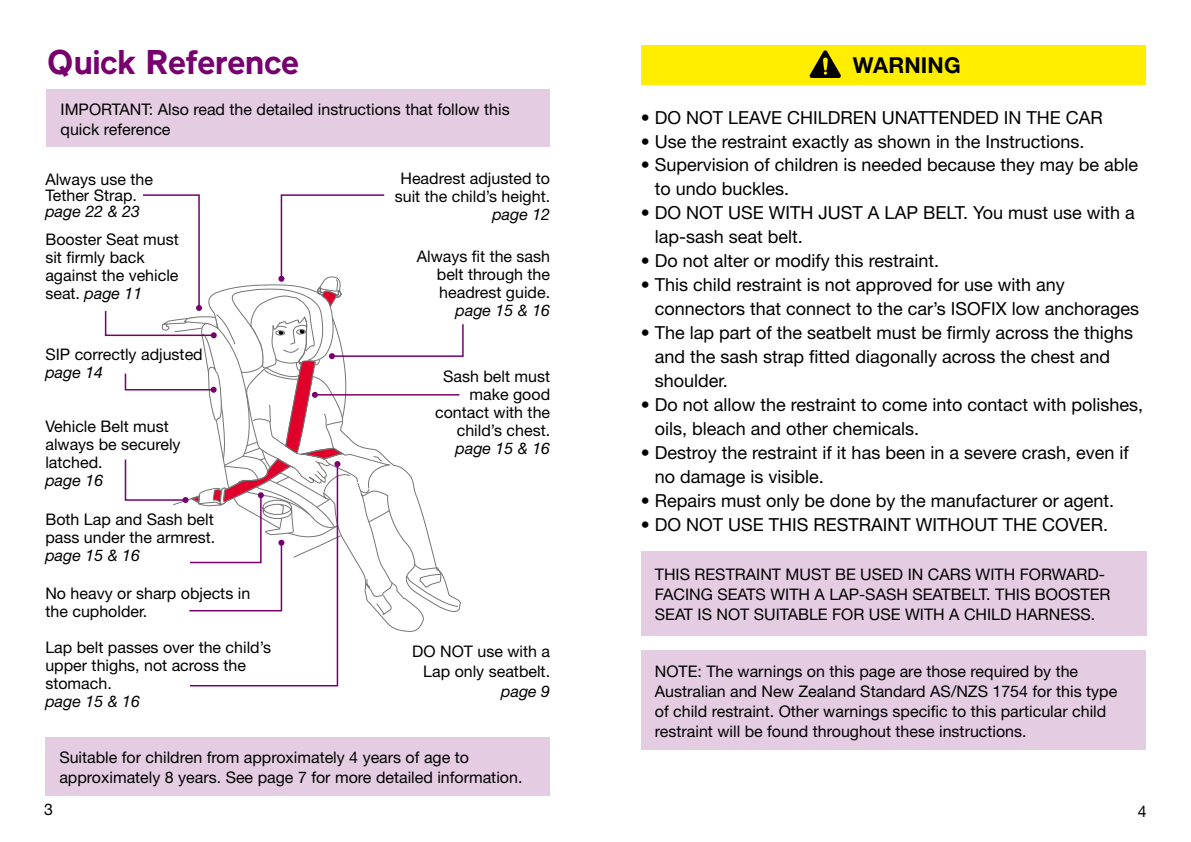
<style>
.page{position:relative;width:1191px;height:842px;background:#fff}
.page>*{position:absolute;margin:0;border:0;box-sizing:border-box;transform-origin:0 0}
.t1{font:700 36px "Transport DOT";letter-spacing:-.03em;color:#77006e}
.t2{font:700 22px "Helvetica Neue LT Std";letter-spacing:.005em;color:#000}
.t3{font:18px/24px "Helvetica Neue LT Std";color:#000}
.t4{font:16px/18px "Helvetica Neue LT Std";color:#000}
.t5{font:italic 16px "Helvetica Neue LT Std";color:#000}
.s1{font-style:italic}
</style>
<div class="page">
<div style="left:641px;top:45px;width:504px;height:40px;background:#fe0"></div>
<svg style="left:809px;top:50px;width:32px;height:28px"></svg>
<div style="left:641px;top:551px;width:505px;height:85px;background:#e4cce2"></div>
<div style="left:641px;top:650px;width:504px;height:99px;background:#e4cce2"></div>
<div style="left:45px;top:737px;width:505px;height:59px;background:#e4cce2"></div>
<svg style="left:104px;top:194px;width:360px;height:493px"></svg>
<div style="left:47px;top:89px;width:503px;height:58px;background:#e4cce2"></div>
<h1 class="t1" style="left:47px;top:42px;width:255px">Quick Reference</h1>
<p class="t4" style="left:61px;top:99px;width:450px;line-height:20px">IMPORTANT: Also read the detailed instructions that follow this quick reference</p>
<p class="t4" style="left:45px;top:171px;width:109px;line-height:16px">Always use the<br>Tether Strap.</p>
<p class="t5" style="left:45px;top:202px;width:96px">page 22 &amp; 23</p>
<p class="t4" style="left:45px;top:230px;width:135px">Booster Seat must sit firmly back against the vehicle seat. <span class="s1">page 11</span></p>
<p class="t4" style="left:45px;top:345px;width:159px">SIP correctly adjusted</p>
<p class="t5" style="left:45px;top:363px;width:59px">page 14</p>
<p class="t4" style="left:45px;top:417px;width:137px">Vehicle Belt must always be securely latched.</p>
<p class="t5" style="left:45px;top:470px;width:59px">page 16</p>
<p class="t4" style="left:45px;top:511px;width:170px">Both Lap and Sash belt pass under the armrest.</p>
<p class="t5" style="left:45px;top:546px;width:96px">page 15 &amp; 16</p>
<p class="t4" style="left:45px;top:584px;width:206px">No heavy or sharp objects in the cupholder.</p>
<p class="t4" style="left:45px;top:638px;width:227px">Lap belt passes over the child’s upper thighs, not across the stomach.</p>
<p class="t5" style="left:45px;top:692px;width:96px">page 15 &amp; 16</p>
<p class="t4" style="left:395px;top:169px;width:157px;text-align:center">Headrest adjusted to suit the child’s height.</p>
<p class="t5" style="left:492px;top:205px;width:59px">page 12</p>
<p class="t4" style="left:437px;top:247px;width:115px;text-align:justify;text-indent:-20px">Always fit the sash belt through the headrest guide.</p>
<p class="t5" style="left:455px;top:300px;width:96px">page 15 &amp; 16</p>
<p class="t4" style="left:435px;top:367px;width:116px;text-align:right">Sash belt must make good contact with the child’s chest.</p>
<p class="t5" style="left:455px;top:439px;width:96px">page 15 &amp; 16</p>
<p class="t4" style="left:412px;top:641px;width:139px;line-height:20px;text-align:center">DO NOT use with a<br>Lap only seatbelt.</p>
<p class="t5" style="left:501px;top:682px;width:50px">page 9</p>
<p class="t4" style="left:59px;top:747px;width:462px;line-height:20px">Suitable for children from approximately 4 years of age to approximately 8 years. See page 7 for more detailed information.</p>
<p class="t4" style="left:44px;top:800px;width:10px">3</p>
<h2 class="t2" style="left:853px;top:52px;width:109px">WARNING</h2>
<p class="t3" style="left:641px;top:105px;width:463px">• DO NOT LEAVE CHILDREN UNATTENDED IN THE CAR</p>
<p class="t3" style="left:641px;top:129px;width:442px">• Use the restraint exactly as shown in the Instructions.</p>
<p class="t3" style="left:655px;top:153px;width:485px;text-indent:-14px">• Supervision of children is needed because they may be able to undo buckles.</p>
<p class="t3" style="left:655px;top:201px;width:481px;text-indent:-14px">• DO NOT USE WITH JUST A LAP BELT. You must use with a lap-sash seat belt.</p>
<p class="t3" style="left:641px;top:249px;width:297px">• Do not alter or modify this restraint.</p>
<p class="t3" style="left:655px;top:273px;width:486px;text-indent:-14px">• This child restraint is not approved for use with any connectors that connect to the car’s ISOFIX low anchorages</p>
<p class="t3" style="left:655px;top:321px;width:480px;text-indent:-14px">• The lap part of the seatbelt must be firmly across the thighs and the sash strap fitted diagonally across the chest and shoulder.</p>
<p class="t3" style="left:655px;top:393px;width:490px;text-indent:-14px">• Do not allow the restraint to come into contact with polishes, oils, bleach and other chemicals.</p>
<p class="t3" style="left:655px;top:441px;width:475px;text-indent:-14px">• Destroy the restraint if it has been in a severe crash, even if no damage is visible.</p>
<p class="t3" style="left:641px;top:489px;width:472px">• Repairs must only be done by the manufacturer or agent.</p>
<p class="t3" style="left:641px;top:513px;width:466px">• DO NOT USE THIS RESTRAINT WITHOUT THE COVER.</p>
<p class="t4" style="left:655px;top:564px;width:457px;line-height:20px">THIS RESTRAINT MUST BE USED IN CARS WITH FORWARD-<br>FACING SEATS WITH A LAP-SASH SEATBELT. THIS BOOSTER<br>SEAT IS NOT SUITABLE FOR USE WITH A CHILD HARNESS.</p>
<p class="t4" style="left:655px;top:661px;width:464px;line-height:20px">NOTE: The warnings on this page are those required by the Australian and New Zealand Standard AS/NZS 1754 for this type of child restraint. Other warnings specific to this particular child restraint will be found throughout these instructions.</p>
<p class="t4" style="left:1137px;top:802px;width:10px">4</p>
</div>
